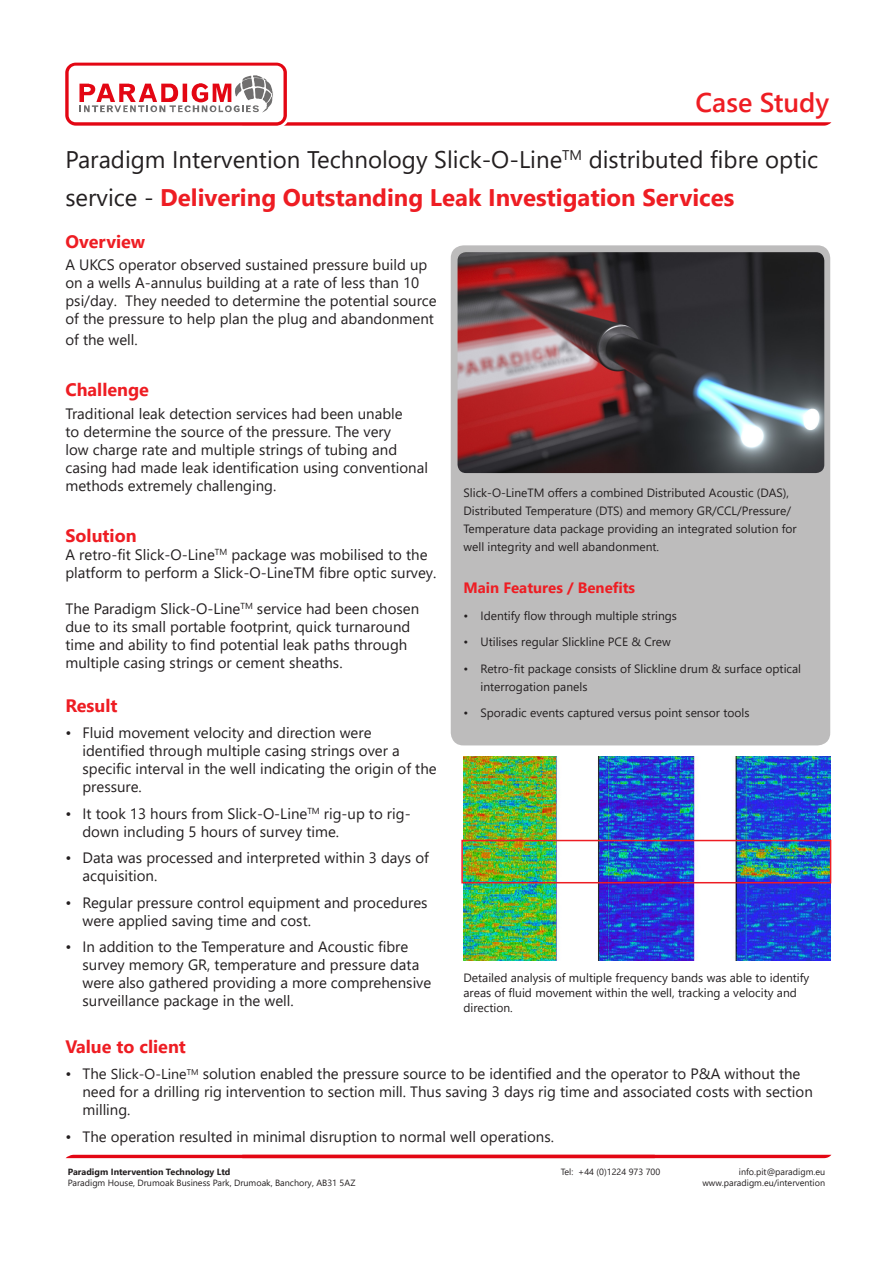
<style>
.page{position:relative;width:893px;height:1263px;background:#fff}
.page>*{position:absolute;margin:0;border:0;box-sizing:border-box;transform-origin:0 0}
.t1{font:600 27px "Segoe UI";color:#ee1d23}
.t2{font:24px/37.5px "Segoe UI";color:#231f20}
.t3{font:700 18px "Segoe UI";color:#ee1d23}
.t4{font:15px/18px "Segoe UI";color:#231f20}
.t5{font:700 15px "Segoe UI";color:#ee1d23}
.t6{font:12px/18px "Segoe UI";color:#231f20}
.t7{font:9px/10.8px "Segoe UI";color:#231f20;text-align:right}
.t8{font:700 9px "Segoe UI";color:#231f20}
.s1{font-weight:700;color:#ee1d23}
.s2{font-size:14.25px}
</style>
<div class="page">
<hr style="left:66px;top:1155px;width:765px;height:3px;background:#e30613">
<svg style="left:65px;top:62px;width:766px;height:64px"></svg>
<div style="left:451px;top:245px;width:379px;height:500px;background:#bdbcbc;border-radius:13px"></div>
<img style="left:458px;top:252px;width:366px;height:221px">
<img style="left:463px;top:757px;width:367px;height:203px">
<div style="left:461px;top:840px;width:370px;height:43px;border:2px solid #ee1d23"></div>
<h1 class="t1" style="left:695px;top:77px;width:135px">Case Study</h1>
<p class="t2" style="left:65px;top:139px;width:754px">Paradigm Intervention Technology Slick-O-Line<sup>TM</sup> distributed fibre optic service - <span class="s1">Delivering Outstanding Leak Investigation Services</span></p>
<p class="t3" style="left:65px;top:225px;width:81px">Overview</p>
<p class="t4" style="left:65px;top:255px;width:373px">A UKCS operator observed sustained pressure build up on a wells A-annulus building at a rate of less than 10 psi/day. They needed to determine the potential source of the pressure to help plan the plug and abandonment</p>
<p class="t4" style="left:65px;top:330px;width:74px">of the well.</p>
<p class="t3" style="left:65px;top:373px;width:85px">Challenge</p>
<p class="t4" style="left:65px;top:403px;width:364px">Traditional leak detection services had been unable<br>to determine the source of the pressure. The very<br>low charge rate and multiple strings of tubing and casing had made leak identification using conventional methods extremely challenging.</p>
<p class="t3" style="left:65px;top:518px;width:73px">Solution</p>
<p class="t4" style="left:65px;top:544px;width:372px">A retro-fit Slick-O-Line<sup>TM</sup> package was mobilised to the platform to perform a Slick-O-LineTM fibre optic survey.</p>
<p class="t4" style="left:65px;top:598px;width:355px">The Paradigm Slick-O-Line<sup>TM</sup> service had been chosen due to its small portable footprint, quick turnaround time and ability to find potential leak paths through multiple casing strings or cement sheaths.</p>
<p class="t3" style="left:65px;top:688px;width:53px">Result</p>
<p class="t4" style="left:82px;top:722px;width:356px;text-indent:-17px">• Fluid movement velocity and direction were identified through multiple casing strings over a specific interval in the well indicating the origin of the pressure.</p>
<p class="t4" style="left:82px;top:803px;width:330px;text-indent:-17px">• It took 13 hours from Slick-O-Line<sup>TM</sup> rig-up to rig&shy;down including 5 hours of survey time.</p>
<p class="t4" style="left:82px;top:847px;width:348px;text-indent:-17px">• Data was processed and interpreted within 3 days of acquisition.</p>
<p class="t4" style="left:82px;top:892px;width:347px;text-indent:-17px">• Regular pressure control equipment and procedures were applied saving time and cost.</p>
<p class="t4" style="left:82px;top:936px;width:350px;text-indent:-17px">• In addition to the Temperature and Acoustic fibre survey memory GR, temperature and pressure data were also gathered providing a more comprehensive surveillance package in the well.</p>
<p class="t6" style="left:463px;top:482px;width:335px">Slick-O-LineTM offers a combined Distributed Acoustic (DAS), Distributed Temperature (DTS) and memory GR/CCL/Pressure/ Temperature data package providing an integrated solution for well integrity and well abandonment.</p>
<p class="t5" style="left:463px;top:574px;width:173px">Main Features / Benefits</p>
<p class="t6" style="left:463px;top:605px;width:215px">• Identify flow through multiple strings</p>
<p class="t6" style="left:463px;top:632px;width:209px">• Utilises regular Slickline PCE &amp; Crew</p>
<p class="t6" style="left:480px;top:658px;width:322px;text-indent:-17px">• Retro-fit package consists of Slickline drum &amp; surface optical interrogation panels</p>
<p class="t6" style="left:463px;top:703px;width:287px">• Sporadic events captured versus point sensor tools</p>
<p class="t6" style="left:463px;top:969px;width:347px;line-height:15px">Detailed analysis of multiple frequency bands was able to identify areas of fluid movement within the well, tracking a velocity and direction.</p>
<p class="t3" style="left:65px;top:1029px;width:122px">Value to client</p>
<p class="t4" style="left:82px;top:1064px;width:732px;text-indent:-17px">• The <span class="s2">Slick-O-Line</span><sup>TM</sup> solution enabled the pressure source to be identified and the operator to P&amp;A without the need for a drilling rig intervention to section mill. Thus saving 3 days rig time and associated costs with section milling.</p>
<p class="t4" style="left:65px;top:1126px;width:490px">• The operation resulted in minimal disruption to normal well operations.</p>
<p class="t8" style="left:68px;top:1163px;width:164px">Paradigm Intervention Technology Ltd</p>
<p class="t7" style="left:68px;top:1176px;width:289px">Paradigm House, Drumoak Business Park, Drumoak, Banchory, AB31 5AZ</p>
<p class="t7" style="left:561px;top:1165px;width:101px">Tel: +44 (0)1224 973 700</p>
<p class="t7" style="left:702px;top:1165px;width:124px">info.pit@paradigm.eu www.paradigm.eu/intervention</p>
</div>
